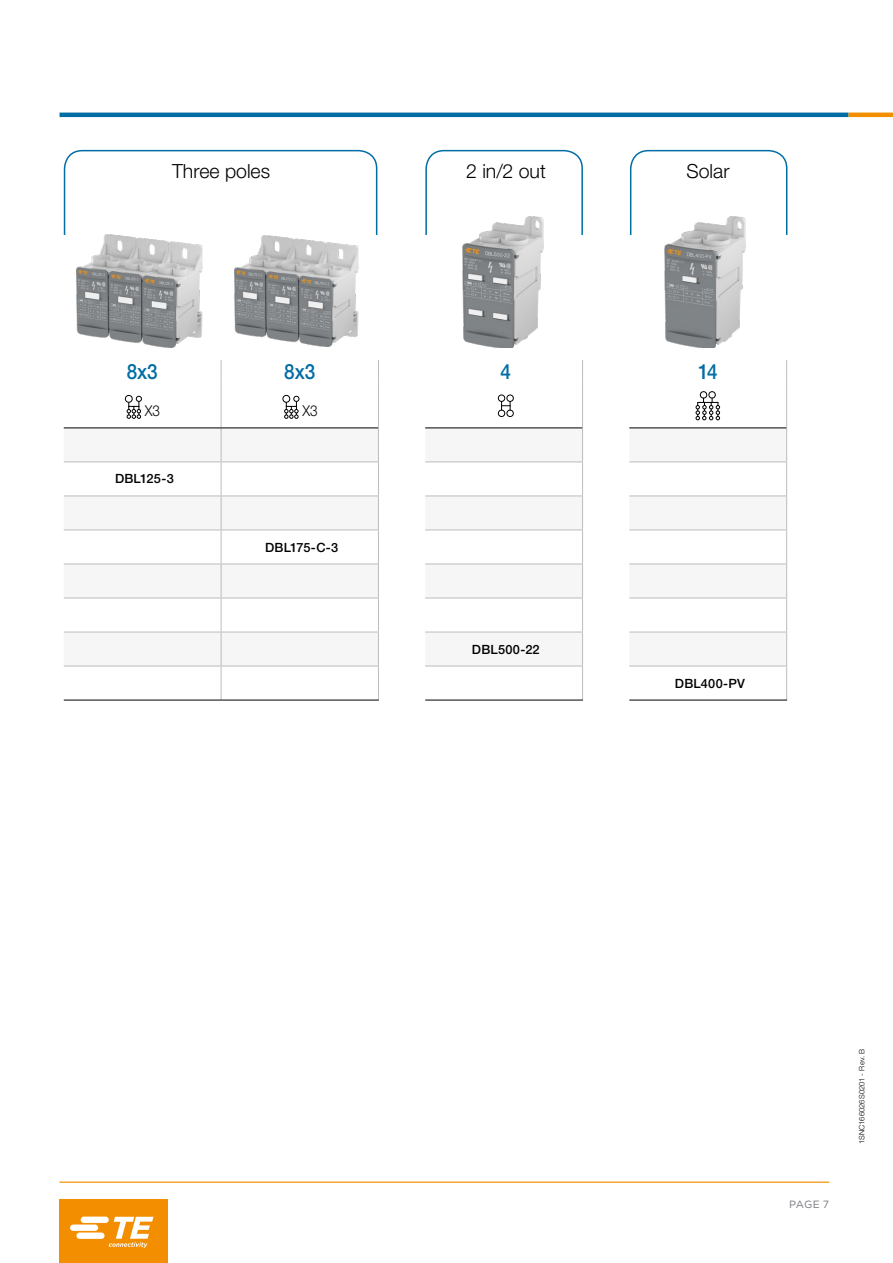
<style>
.page{position:relative;width:893px;height:1263px;background:#fff}
.page>*{position:absolute;margin:0;border:0;box-sizing:border-box;transform-origin:0 0}
.t1{font:500 21px "Helvetica Neue LT Std";letter-spacing:-.005em;color:#006da5;scale:.9 1}
.t2{font:300 19.5px "Helvetica Neue LT Std";color:#000}
.t3{font:300 15px "Helvetica Neue LT Std";color:#000;scale:.9 1}
.t4{font:500 12.75px "Helvetica Neue LT Std";letter-spacing:.015em;color:#000}
.t5{font:10.5px "Gotham";color:#75767c}
.t6{font:300 7.5px "Helvetica Neue LT Std";letter-spacing:.015em;color:#000}
</style>
<div class="page">
<div style="left:60px;top:1199px;width:108px;height:64px;background:#f28e00"></div>
<svg style="left:70px;top:1216px;width:83px;height:32px"></svg>
<hr style="left:848px;top:113px;width:45px;height:4px;background:#f28e00">
<hr style="left:60px;top:113px;width:788px;height:4px;background:#006da5">
<hr style="left:60px;top:1181px;width:769px;height:2px;background:#f28e00">
<svg style="left:64px;top:429px;width:722px;height:237px"></svg>
<div style="left:64px;top:497px;width:314px;height:33px;background:#f6f6f6"></div>
<hr style="left:64px;top:461px;width:157px;height:1px;background:#bcbcbc">
<hr style="left:221px;top:461px;width:158px;height:1px;background:#bcbcbc">
<hr style="left:425px;top:461px;width:158px;height:1px;background:#bcbcbc">
<hr style="left:629px;top:461px;width:158px;height:1px;background:#bcbcbc">
<hr style="left:64px;top:496px;width:157px;height:1px;background:#bcbcbc">
<hr style="left:221px;top:496px;width:158px;height:1px;background:#bcbcbc">
<hr style="left:425px;top:496px;width:158px;height:1px;background:#bcbcbc">
<hr style="left:629px;top:496px;width:158px;height:1px;background:#bcbcbc">
<hr style="left:64px;top:530px;width:157px;height:1px;background:#bcbcbc">
<hr style="left:221px;top:530px;width:158px;height:1px;background:#bcbcbc">
<hr style="left:425px;top:530px;width:158px;height:1px;background:#bcbcbc">
<hr style="left:629px;top:530px;width:158px;height:1px;background:#bcbcbc">
<hr style="left:64px;top:564px;width:157px;height:1px;background:#bcbcbc">
<hr style="left:221px;top:564px;width:158px;height:1px;background:#bcbcbc">
<hr style="left:425px;top:564px;width:158px;height:1px;background:#bcbcbc">
<hr style="left:629px;top:564px;width:158px;height:1px;background:#bcbcbc">
<hr style="left:64px;top:632px;width:157px;height:1px;background:#bcbcbc">
<hr style="left:221px;top:632px;width:158px;height:1px;background:#bcbcbc">
<hr style="left:425px;top:632px;width:158px;height:1px;background:#bcbcbc">
<hr style="left:629px;top:632px;width:158px;height:1px;background:#bcbcbc">
<hr style="left:64px;top:666px;width:157px;height:1px;background:#bcbcbc">
<hr style="left:221px;top:666px;width:158px;height:1px;background:#bcbcbc">
<hr style="left:425px;top:666px;width:158px;height:1px;background:#bcbcbc">
<hr style="left:629px;top:666px;width:158px;height:1px;background:#bcbcbc">
<hr style="left:64px;top:598px;width:157px;height:1px;background:#bcbcbc">
<hr style="left:221px;top:598px;width:158px;height:1px;background:#bcbcbc">
<hr style="left:425px;top:598px;width:158px;height:1px;background:#bcbcbc">
<hr style="left:629px;top:598px;width:158px;height:1px;background:#bcbcbc">
<hr style="left:221px;top:428px;width:1px;height:33px;background:#bcbcbc">
<hr style="left:221px;top:462px;width:1px;height:34px;background:#bcbcbc">
<hr style="left:221px;top:496px;width:1px;height:34px;background:#bcbcbc">
<hr style="left:221px;top:530px;width:1px;height:34px;background:#bcbcbc">
<hr style="left:221px;top:564px;width:1px;height:34px;background:#bcbcbc">
<hr style="left:221px;top:598px;width:1px;height:34px;background:#bcbcbc">
<hr style="left:221px;top:632px;width:1px;height:34px;background:#bcbcbc">
<svg style="left:221px;top:666px;width:1px;height:34px"></svg>
<hr style="left:582px;top:428px;width:1px;height:33px;background:#bcbcbc">
<hr style="left:582px;top:462px;width:1px;height:34px;background:#bcbcbc">
<hr style="left:582px;top:496px;width:1px;height:34px;background:#bcbcbc">
<hr style="left:582px;top:530px;width:1px;height:34px;background:#bcbcbc">
<hr style="left:582px;top:564px;width:1px;height:34px;background:#bcbcbc">
<hr style="left:582px;top:598px;width:1px;height:34px;background:#bcbcbc">
<hr style="left:582px;top:632px;width:1px;height:34px;background:#bcbcbc">
<svg style="left:582px;top:666px;width:1px;height:34px"></svg>
<svg style="left:582px;top:360px;width:1px;height:24px"></svg>
<hr style="left:582px;top:384px;width:1px;height:44px;background:#bcbcbc">
<svg style="left:786px;top:360px;width:1px;height:24px"></svg>
<hr style="left:786px;top:384px;width:1px;height:44px;background:#bcbcbc">
<hr style="left:378px;top:428px;width:1px;height:33px;background:#bcbcbc">
<hr style="left:786px;top:428px;width:1px;height:33px;background:#bcbcbc">
<hr style="left:378px;top:462px;width:1px;height:34px;background:#bcbcbc">
<hr style="left:786px;top:462px;width:1px;height:34px;background:#bcbcbc">
<hr style="left:378px;top:496px;width:1px;height:34px;background:#bcbcbc">
<hr style="left:786px;top:496px;width:1px;height:34px;background:#bcbcbc">
<hr style="left:378px;top:530px;width:1px;height:34px;background:#bcbcbc">
<hr style="left:786px;top:530px;width:1px;height:34px;background:#bcbcbc">
<hr style="left:378px;top:564px;width:1px;height:34px;background:#bcbcbc">
<hr style="left:786px;top:564px;width:1px;height:34px;background:#bcbcbc">
<hr style="left:378px;top:598px;width:1px;height:34px;background:#bcbcbc">
<hr style="left:786px;top:598px;width:1px;height:34px;background:#bcbcbc">
<hr style="left:378px;top:632px;width:1px;height:34px;background:#bcbcbc">
<hr style="left:786px;top:632px;width:1px;height:34px;background:#bcbcbc">
<svg style="left:378px;top:666px;width:1px;height:34px"></svg>
<svg style="left:786px;top:666px;width:1px;height:34px"></svg>
<svg style="left:221px;top:360px;width:1px;height:24px"></svg>
<svg style="left:378px;top:360px;width:1px;height:24px"></svg>
<hr style="left:221px;top:384px;width:1px;height:44px;background:#bcbcbc">
<hr style="left:378px;top:384px;width:1px;height:44px;background:#bcbcbc">
<hr style="left:64px;top:428px;width:157px;height:1px;background:#000">
<hr style="left:221px;top:428px;width:157px;height:1px;background:#000">
<hr style="left:425px;top:428px;width:157px;height:1px;background:#000">
<hr style="left:629px;top:428px;width:157px;height:1px;background:#000">
<hr style="left:64px;top:700px;width:157px;height:1px;background:#000">
<hr style="left:221px;top:700px;width:158px;height:1px;background:#000">
<hr style="left:425px;top:700px;width:158px;height:1px;background:#000">
<hr style="left:629px;top:700px;width:158px;height:1px;background:#000">
<img style="left:76px;top:236px;width:126px;height:111px">
<img style="left:234px;top:236px;width:125px;height:111px">
<img style="left:462px;top:236px;width:81px;height:111px">
<img style="left:664px;top:236px;width:81px;height:111px">
<div style="left:125px;top:395px;width:8px;height:8px;border:1px solid #000;border-radius:50%"></div>
<svg style="left:127px;top:396px;width:15px;height:23px"></svg>
<div style="left:283px;top:395px;width:7px;height:8px;border:1px solid #000;border-radius:50%"></div>
<svg style="left:284px;top:396px;width:15px;height:23px"></svg>
<div style="left:498px;top:395px;width:7px;height:7px;border:1px solid #000;border-radius:50%"></div>
<div style="left:507px;top:395px;width:7px;height:7px;border:1px solid #000;border-radius:50%"></div>
<div style="left:498px;top:410px;width:7px;height:7px;border:1px solid #000;border-radius:50%"></div>
<div style="left:507px;top:410px;width:7px;height:7px;border:1px solid #000;border-radius:50%"></div>
<svg style="left:501px;top:395px;width:12px;height:21px"></svg>
<div style="left:700px;top:391px;width:7px;height:7px;border:1px solid #000;border-radius:50%"></div>
<div style="left:709px;top:391px;width:7px;height:7px;border:1px solid #000;border-radius:50%"></div>
<svg style="left:696px;top:392px;width:24px;height:28px"></svg>
<svg style="left:63px;top:149px;width:315px;height:87px"></svg>
<svg style="left:425px;top:149px;width:158px;height:87px"></svg>
<svg style="left:630px;top:149px;width:158px;height:87px"></svg>
<h2 class="t2" style="left:172px;top:159px;width:100px">Three poles</h2>
<h2 class="t2" style="left:466px;top:159px;width:81px">2 in/2 out</h2>
<h2 class="t2" style="left:686px;top:159px;width:44px">Solar</h2>
<h1 class="t1" style="left:127px;top:359px;width:36px">8x3</h1>
<h1 class="t1" style="left:284px;top:359px;width:36px">8x3</h1>
<h1 class="t1" style="left:501px;top:359px;width:13px">4</h1>
<h1 class="t1" style="left:698px;top:359px;width:23px">14</h1>
<p class="t3" style="left:145px;top:401px;width:18px">X3</p>
<p class="t3" style="left:302px;top:401px;width:18px">X3</p>
<p class="t4" style="left:115px;top:471px;width:60px">DBL125-3</p>
<p class="t4" style="left:265px;top:539px;width:75px">DBL175-C-3</p>
<p class="t4" style="left:472px;top:641px;width:69px">DBL500-22</p>
<p class="t4" style="left:675px;top:675px;width:72px">DBL400-PV</p>
<p class="t5" style="left:789px;top:1197px;width:41px">PAGE 7</p>
<p class="t6" style="left:857px;top:1144px;width:97px;rotate:-90deg">1SNC166026S0201 - Rev. B</p>
</div>
